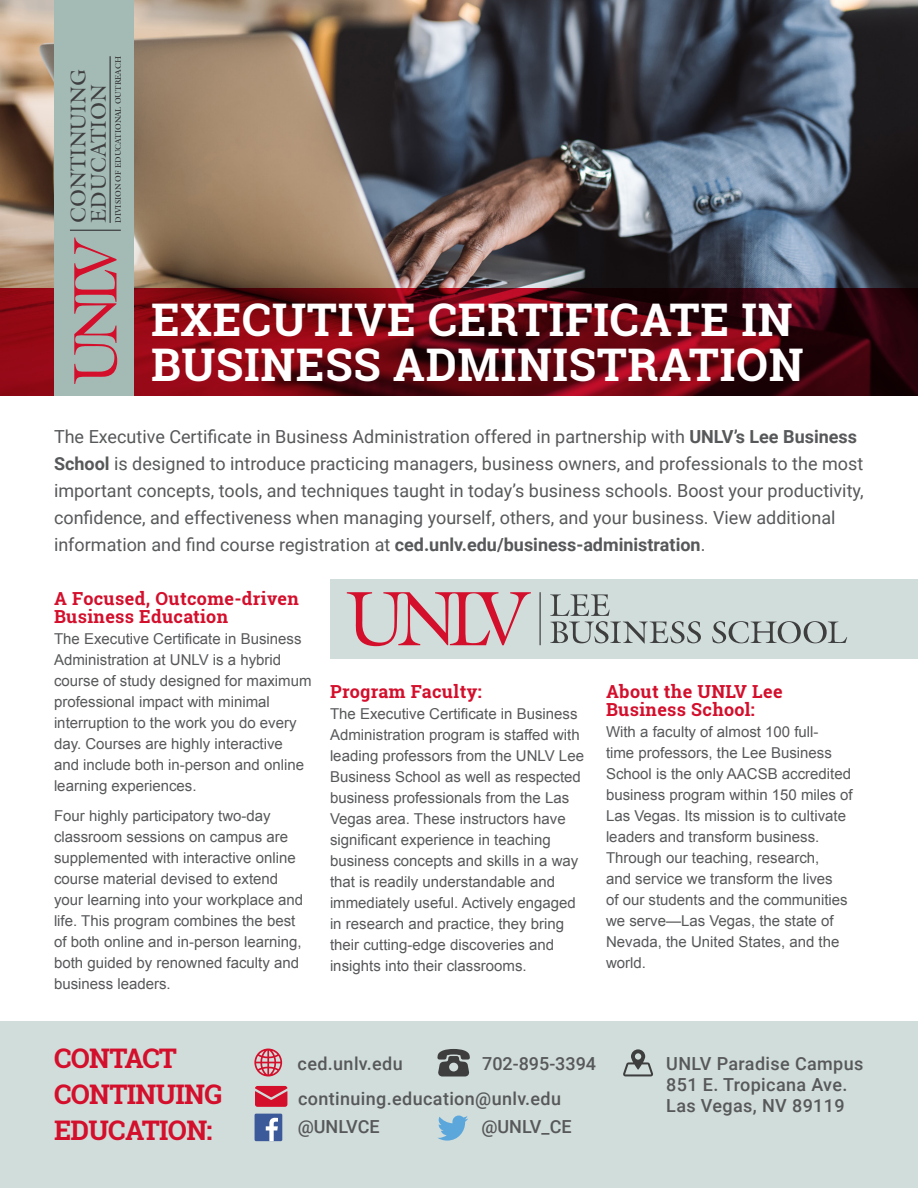
<style>
.page{position:relative;width:918px;height:1188px;background:#fff}
.page>*{position:absolute;margin:0;border:0;box-sizing:border-box;transform-origin:0 0}
.t1{font:700 45px/45px "Roboto Slab";letter-spacing:.015em;color:#fff}
.Red_Subheader{font:700 27px/36px "Roboto Slab";letter-spacing:-.025em;color:#d40f2c}
.t2{font:21.45px/20.2px "Galliard";color:#3e3e3f}
.t3{font:18px/27px "Roboto";color:#57585a}
.t4{font:500 18px "Roboto";letter-spacing:.02em;color:#57585a}
.Red_Subheader-2{font:700 18px/18px "Roboto Slab";letter-spacing:.02em;color:#d40f2c}
.t5{font:500 18px "Roboto";color:#57585a}
.Paragraph_Style_2{font:15px/21px "Arial";color:#57585a}
.t6{font:7.95px "Galliard";color:#231f20}
.s1{font-weight:700}
</style>
<div class="page">
<div style="left:330px;top:580px;width:588px;height:79px;background:#d1ddda"></div>
<div style="left:0;top:1022px;width:918px;height:166px;background:#d1ddda"></div>
<img style="left:0;top:0;width:918px;height:288px">
<svg style="left:0;top:288px;width:918px;height:108px;background:#610510"></svg>
<div style="left:54px;top:0;width:79px;height:396px;background:#a4bbb5"></div>
<svg style="left:74px;top:238px;width:43px;height:146px"></svg>
<hr style="left:70px;top:230px;width:51px;height:1px;background:#231f20">
<hr style="left:110px;top:56px;width:1px;height:167px;background:#231f20">
<div style="left:255px;top:1114px;width:27px;height:27px;background:#3c5a99;border-radius:2px"></div>
<svg style="left:266px;top:1118px;width:12px;height:23px"></svg>
<svg style="left:438px;top:1116px;width:30px;height:25px"></svg>
<svg style="left:437px;top:1049px;width:33px;height:27px"></svg>
<svg style="left:254px;top:1049px;width:28px;height:27px"></svg>
<svg style="left:255px;top:1086px;width:32px;height:21px"></svg>
<svg style="left:623px;top:1049px;width:30px;height:27px"></svg>
<svg style="left:347px;top:592px;width:184px;height:54px"></svg>
<svg style="left:550px;top:594px;width:151px;height:50px"></svg>
<svg style="left:712px;top:621px;width:135px;height:22px"></svg>
<hr style="left:540px;top:592px;width:1px;height:53px;background:#231f20">
<p class="t2" style="left:68px;top:223px;width:155px;rotate:-90deg">CONTINUING<br>EDUCATION</p>
<p class="t6" style="left:113px;top:223px;width:168px;rotate:-90deg">DIVISION OF EDUCATIONAL OUTREACH</p>
<p class="t1" style="left:151px;top:297px;width:654px">EXECUTIVE CERTIFICATE IN<br>BUSINESS ADMINISTRATION</p>
<p class="t3" style="left:54px;top:422px;width:811px">The Executive Certificate in Business Administration offered in partnership with <span class="s1">UNLV’s Lee Business School</span> is designed to introduce practicing managers, business owners, and professionals to the most important concepts, tools, and techniques taught in today’s business schools. Boost your productivity, confidence, and effectiveness when managing yourself, others, and your business. View additional information and find course registration at <span class="s1">ced.unlv.edu/business-administration</span>.</p>
<p class="Red_Subheader-2" style="left:54px;top:589px;width:246px">A Focused, Outcome-driven<br>Business Education</p>
<p class="Paragraph_Style_2" style="left:54px;top:628px;width:259px">The Executive Certificate in Business Administration at UNLV is a hybrid course of study designed for maximum professional impact with minimal interruption to the work you do every day. Courses are highly interactive and include both in-person and online learning experiences.</p>
<p class="Paragraph_Style_2" style="left:54px;top:805px;width:251px">Four highly participatory two-day classroom sessions on campus are supplemented with interactive online course material devised to extend your learning into your workplace and life. This program combines the best of both online and in-person learning, both guided by renowned faculty and business leaders.</p>
<p class="Red_Subheader-2" style="left:330px;top:682px;width:153px">Program Faculty:</p>
<p class="Paragraph_Style_2" style="left:330px;top:703px;width:256px">The Executive Certificate in Business Administration program is staffed with leading professors from the UNLV Lee Business School as well as respected business professionals from the Las Vegas area. These instructors have significant experience in teaching business concepts and skills in a way that is readily understandable and immediately useful. Actively engaged in research and practice, they bring their cutting-edge discoveries and insights into their classrooms.</p>
<p class="Red_Subheader-2" style="left:606px;top:682px;width:178px">About the UNLV Lee<br>Business School:</p>
<p class="Paragraph_Style_2" style="left:606px;top:721px;width:248px">With a faculty of almost 100 full-<br>time professors, the Lee Business<br>School is the only AACSB accredited business program within 150 miles of<br>Las Vegas. Its mission is to cultivate leaders and transform business.<br>Through our teaching, research,<br>and service we transform the lives<br>of our students and the communities we serve—Las Vegas, the state of<br>Nevada, the United States, and the world.</p>
<p class="Red_Subheader" style="left:54px;top:1040px;width:170px">CONTACT<br>CONTINUING<br>EDUCATION:</p>
<p class="t4" style="left:298px;top:1051px;width:107px">ced.unlv.edu</p>
<p class="t5" style="left:482px;top:1051px;width:116px">702-895-3394</p>
<p class="t4" style="left:298px;top:1086px;width:264px">continuing.education@unlv.edu</p>
<p class="t4" style="left:298px;top:1114px;width:83px">@UNLVCE</p>
<p class="t4" style="left:481px;top:1114px;width:92px">@UNLV_CE</p>
<p class="t4" style="left:666px;top:1051px;width:199px">UNLV Paradise Campus</p>
<p class="t4" style="left:666px;top:1072px;width:183px">851 E. Tropicana Ave.</p>
<p class="t4" style="left:666px;top:1093px;width:180px">Las Vegas, NV 89119</p>
</div>
